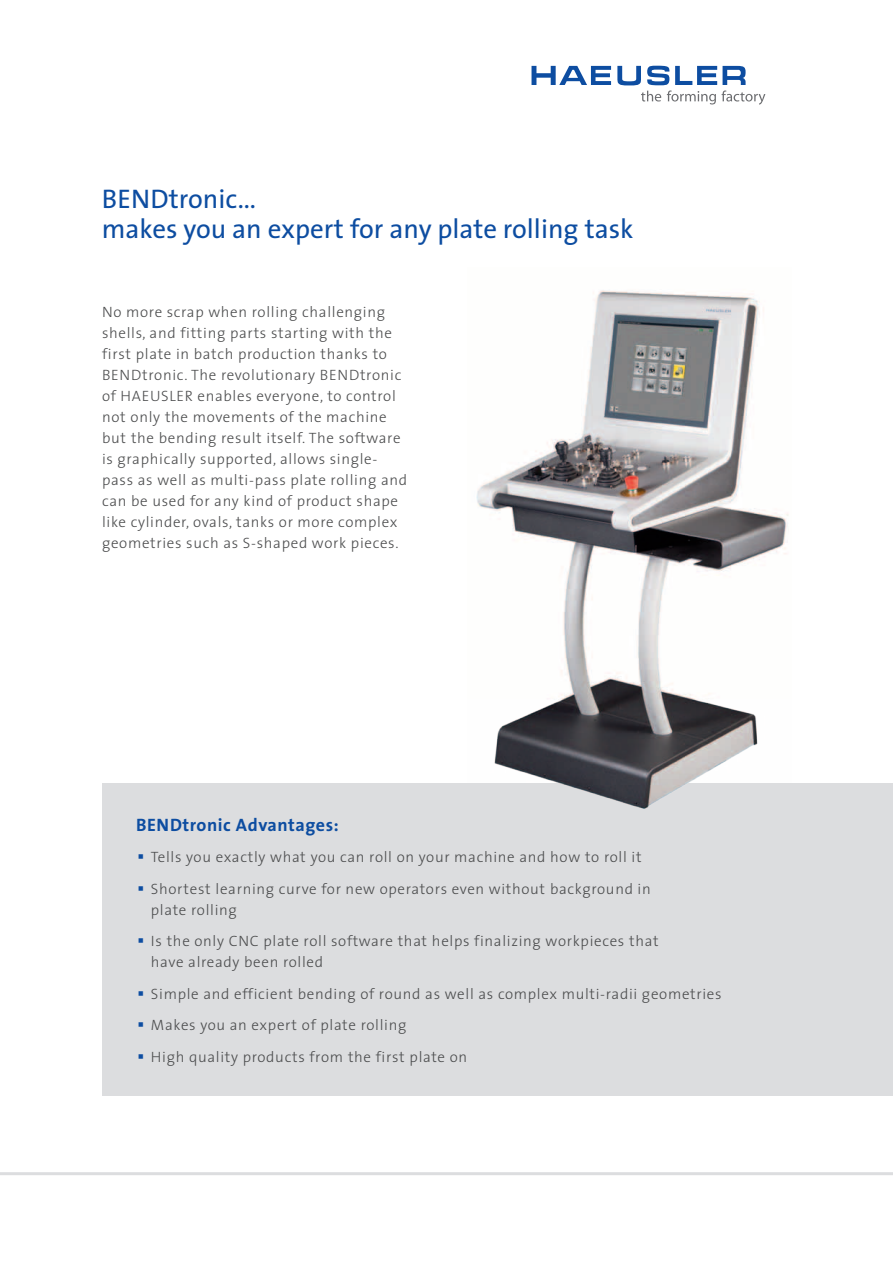
<style>
.page{position:relative;width:893px;height:1263px;background:#fff}
.page>*{position:absolute;margin:0;border:0;box-sizing:border-box;transform-origin:0 0}
.t1{font:27px/30px "The Sans";color:#0d4da1}
.t2{font:700 18px "The Sans";letter-spacing:.03em;color:#0d4da1}
.t3{font:300 15px/21px "The Sans";letter-spacing:.045em;color:#4b4c4d}
</style>
<div class="page">
<svg style="left:531px;top:66px;width:80px;height:19px"></svg>
<svg style="left:617px;top:66px;width:148px;height:39px"></svg>
<div style="left:102px;top:783px;width:791px;height:313px;background:#dcdddf"></div>
<img style="left:476px;top:290px;width:313px;height:519px">
<hr style="left:0;top:1172px;width:893px;height:3px;background:#dcdddf">
<h1 class="t1" style="left:102px;top:183px;width:533px">BENDtronic...<br>makes you an expert for any plate rolling task</h1>
<p class="t3" style="left:102px;top:301px;width:307px">No more scrap when rolling challenging shells, and fitting parts starting with the first plate in batch production thanks to BENDtronic. The revolutionary BENDtronic of HAEUSLER enables everyone, to control not only the movements of the machine but the bending result itself. The software is graphically supported, allows single&shy;pass as well as multi-pass plate rolling and can be used for any kind of product shape like cylinder, ovals, tanks or more complex geometries such as S-shaped work pieces.</p>
<p class="t2" style="left:136px;top:809px;width:204px">BENDtronic Advantages:</p>
<p class="t3" style="left:151px;top:841px;width:501px;line-height:31.5px">Tells you exactly what you can roll on your machine and how to roll it<br>Shortest learning curve for new operators even without background in</p>
<p class="t3" style="left:151px;top:893px;width:509px;line-height:31.5px">plate rolling<br>Is the only CNC plate roll software that helps finalizing workpieces that</p>
<p class="t3" style="left:151px;top:946px;width:572px;line-height:31.5px">have already been rolled<br>Simple and efficient bending of round as well as complex multi-radii geometries Makes you an expert of plate rolling<br>High quality products from the first plate on</p>
</div>
